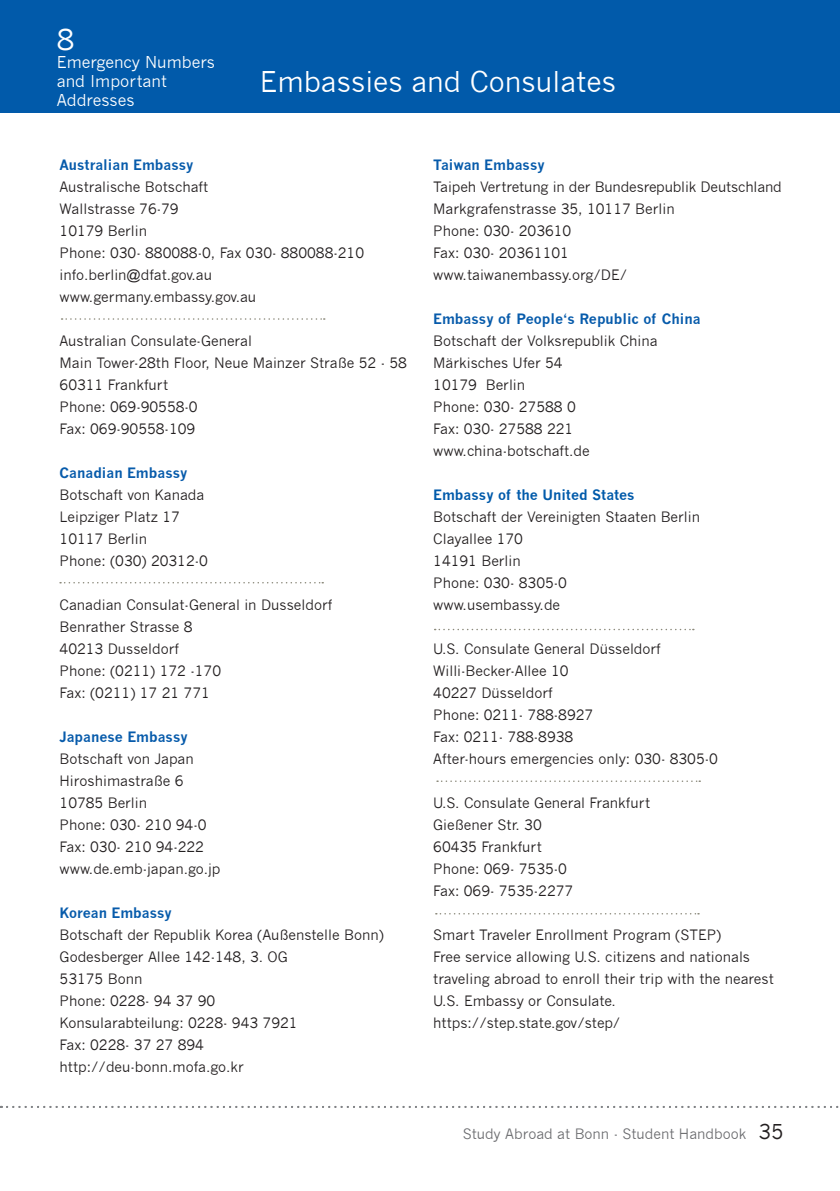
<style>
.page{position:relative;width:840px;height:1191px;background:#fff}
.page>*{position:absolute;margin:0;border:0;box-sizing:border-box;transform-origin:0 0}
.t1{font:28px "News Gothic";color:#fff}
.t2{font:16px/18.6px "News Gothic";color:#fff}
.t3{font:14px/22px "News Gothic";color:#231f20}
.t4{font:700 14px "News Gothic";color:#075bab}
.t5{font:14px "News Gothic";color:#6c6d70}
.t6{font:700 14px "News Gothic";color:#015aaa}
.s1{font-size:20px;color:#231f20}
</style>
<div class="page">
<div style="left:0;top:0;width:839px;height:112px;background:#015aaa"></div>
<svg style="left:0;top:1106px;width:839px;height:2px"></svg>
<svg style="left:434px;top:629px;width:259px;height:1px"></svg>
<svg style="left:437px;top:780px;width:262px;height:2px"></svg>
<svg style="left:62px;top:318px;width:262px;height:2px"></svg>
<svg style="left:60px;top:582px;width:263px;height:1px"></svg>
<svg style="left:435px;top:913px;width:263px;height:1px"></svg>
<h1 class="t1" style="left:57px;top:23px;width:19px">8</h1>
<p class="t2" style="left:57px;top:53px;width:160px">Emergency Numbers and Important<br>Addresses</p>
<h1 class="t1" style="left:260px;top:65px;width:357px">Embassies and Consulates</h1>
<p class="t4" style="left:60px;top:156px;width:135px">Australian Embassy</p>
<p class="t3" style="left:60px;top:176px;width:306px">Australische Botschaft<br>Wallstrasse 76-79<br>10179 Berlin<br>Phone: 030- 880088-0, Fax 030- 880088-210 info.berlin@dfat.gov.au www.germany.embassy.gov.au</p>
<p class="t3" style="left:60px;top:330px;width:348px">Australian Consulate-General<br>Main Tower-28th Floor, Neue Mainzer Straße 52 - 58<br>60311 Frankfurt<br>Phone: 069-90558-0<br>Fax: 069-90558-109</p>
<p class="t4" style="left:60px;top:464px;width:129px">Canadian Embassy</p>
<p class="t3" style="left:60px;top:484px;width:150px">Botschaft von Kanada<br>Leipziger Platz 17<br>10117 Berlin<br>Phone: (030) 20312-0</p>
<p class="t3" style="left:60px;top:594px;width:274px">Canadian Consulat-General in Dusseldorf<br>Benrather Strasse 8<br>40213 Dusseldorf<br>Phone: (0211) 172 -170<br>Fax: (0211) 17 21 771</p>
<p class="t4" style="left:60px;top:728px;width:130px">Japanese Embassy</p>
<p class="t3" style="left:60px;top:748px;width:162px">Botschaft von Japan<br>Hiroshimastraße 6<br>10785 Berlin<br>Phone: 030- 210 94-0<br>Fax: 030- 210 94-222 www.de.emb-japan.go.jp</p>
<p class="t4" style="left:60px;top:904px;width:114px">Korean Embassy</p>
<p class="t3" style="left:60px;top:924px;width:325px">Botschaft der Republik Korea (Außenstelle Bonn)<br>Godesberger Allee 142-148, 3. OG<br>53175 Bonn<br>Phone: 0228- 94 37 90<br>Konsularabteilung: 0228- 943 7921<br>Fax: 0228- 37 27 894 http://deu-bonn.mofa.go.kr</p>
<p class="t4" style="left:433px;top:156px;width:113px">Taiwan Embassy</p>
<p class="t3" style="left:433px;top:176px;width:350px">Taipeh Vertretung in der Bundesrepublik Deutschland<br>Markgrafenstrasse 35, 10117 Berlin<br>Phone: 030- 203610<br>Fax: 030- 20361101<br>www.taiwanembassy.org/DE/</p>
<p class="t4" style="left:433px;top:310px;width:269px">Embassy of People‘s Republic of China</p>
<p class="t3" style="left:433px;top:330px;width:226px">Botschaft der Volksrepublik China<br>Märkisches Ufer 54<br>10179 Berlin<br>Phone: 030- 27588 0<br>Fax: 030- 27588 221 www.china-botschaft.de</p>
<p class="t6" style="left:433px;top:486px;width:203px">Embassy of the United States</p>
<p class="t3" style="left:433px;top:506px;width:268px">Botschaft der Vereinigten Staaten Berlin<br>Clayallee 170<br>14191 Berlin<br>Phone: 030- 8305-0<br>www.usembassy.de</p>
<p class="t3" style="left:433px;top:638px;width:286px">U.S. Consulate General Düsseldorf<br>Willi-Becker-Allee 10<br>40227 Düsseldorf<br>Phone: 0211- 788-8927<br>Fax: 0211- 788-8938<br>After-hours emergencies only: 030- 8305-0</p>
<p class="t3" style="left:433px;top:792px;width:218px">U.S. Consulate General Frankfurt<br>Gießener Str. 30<br>60435 Frankfurt<br>Phone: 069- 7535-0<br>Fax: 069- 7535-2277</p>
<p class="t3" style="left:433px;top:924px;width:342px">Smart Traveler Enrollment Program (STEP)<br>Free service allowing U.S. citizens and nationals traveling abroad to enroll their trip with the nearest U.S. Embassy or Consulate. https://step.state.gov/step/</p>
<p class="t5" style="left:462px;top:1125px;width:322px">Study Abroad at Bonn - Student Handbook <span class="s1">35</span></p>
</div>
